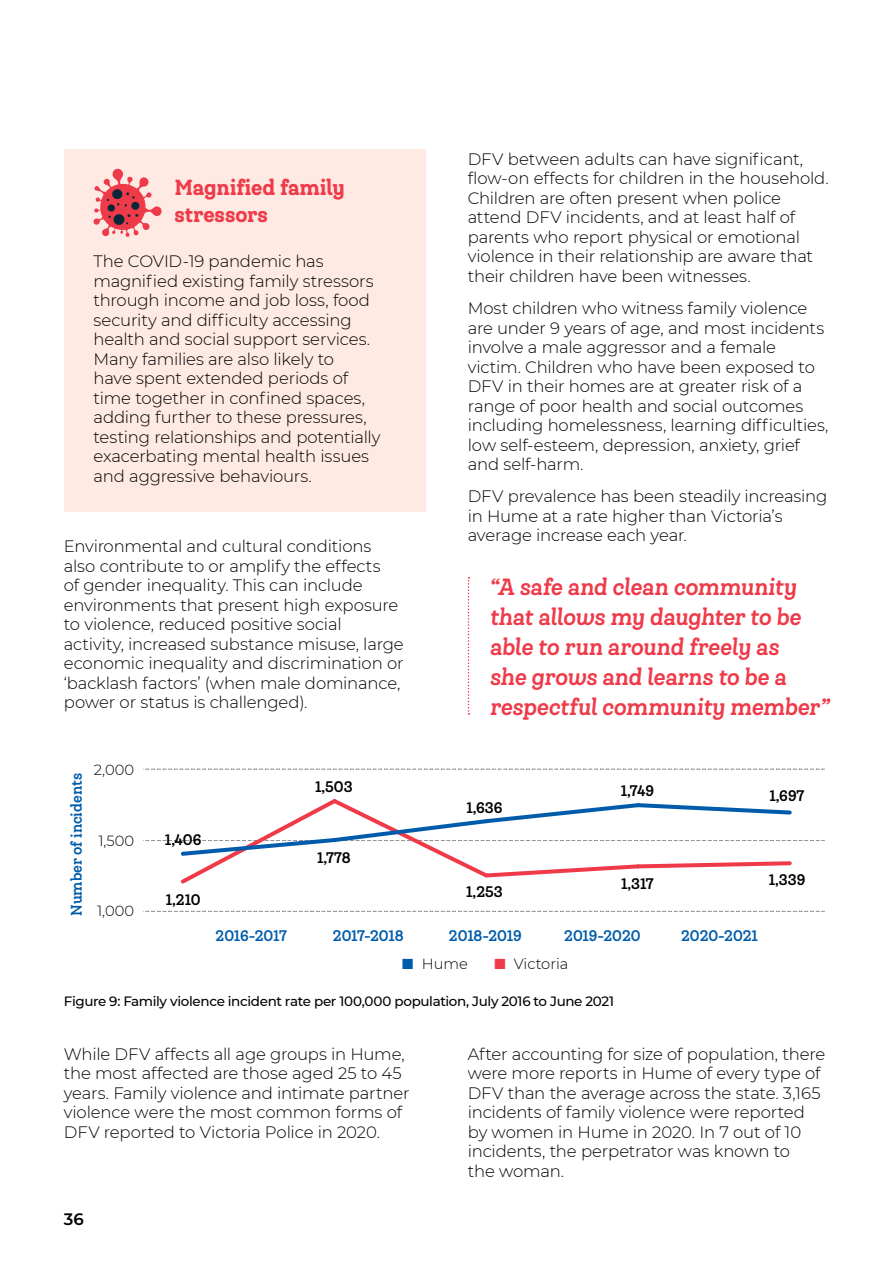
<style>
.page{position:relative;width:893px;height:1263px;background:#fff}
.page>*{position:absolute;margin:0;border:0;box-sizing:border-box;transform-origin:0 0}
.t1{font:italic 700 22.5px/30px "Queulat Cnd Alt Soft";letter-spacing:-.005em;color:#ef3a49}
.t2{font:900 21px/27px "Queulat Cnd Alt Soft";letter-spacing:-.005em;color:#ef3a49}
.t3{font:300 16.5px/19.5px "Montserrat";letter-spacing:-.01em;color:#000}
.t4{font:600 16.5px "Montserrat";color:#000}
.t5{font:700 14.7px "Queulat Cnd Alt Soft";color:#005cab}
.t6{font:700 14.7px "Queulat Cnd Alt Soft";color:#000}
.t7{font:300 14.7px "Montserrat";color:#000}
.t8{font:500 13.5px "Montserrat";letter-spacing:-.025em;color:#000}
.s1{color:#005cab}
.s2{color:#ef3a49}
</style>
<div class="page">
<div style="left:64px;top:149px;width:361px;height:362px;background:#fee9e3"></div>
<svg style="left:468px;top:577px;width:1px;height:138px"></svg>
<svg style="left:143px;top:911px;width:681px;height:1px"></svg>
<svg style="left:143px;top:769px;width:681px;height:1px"></svg>
<svg style="left:143px;top:799px;width:681px;height:85px"></svg>
<svg style="left:93px;top:169px;width:69px;height:68px"></svg>
<p class="t2" style="left:174px;top:174px;width:172px">Magnified family stressors</p>
<p class="t3" style="left:94px;top:251px;width:289px">The COVID-19 pandemic has magnified existing family stressors through income and job loss, food security and difficulty accessing health and social support services.<br>Many families are also likely to<br>have spent extended periods of time together in confined spaces, adding further to these pressures, testing relationships and potentially exacerbating mental health issues and aggressive behaviours.</p>
<p class="t3" style="left:64px;top:536px;width:341px">Environmental and cultural conditions also contribute to or amplify the effects<br>of gender inequality. This can include environments that present high exposure to violence, reduced positive social activity, increased substance misuse, large economic inequality and discrimination or ‘backlash factors’ (when male dominance, power or status is challenged).</p>
<p class="t5" style="left:67px;top:916px;width:144px;rotate:-90deg">Number of incidents</p>
<p class="t7" style="left:94px;top:760px;width:42px">2,000</p>
<p class="t7" style="left:98px;top:830px;width:37px">1,500</p>
<p class="t7" style="left:97px;top:901px;width:39px">1,000</p>
<p class="t6" style="left:165px;top:830px;width:38px">1,406</p>
<p class="t6" style="left:166px;top:889px;width:36px">1,210</p>
<p class="t6" style="left:315px;top:776px;width:39px">1,503</p>
<p class="t6" style="left:317px;top:848px;width:35px">1,778</p>
<p class="t3" style="left:468px;top:149px;width:362px">DFV between adults can have significant, flow-on effects for children in the household.<br>Children are often present when police attend DFV incidents, and at least half of parents who report physical or emotional violence in their relationship are aware that their children have been witnesses.</p>
<p class="t3" style="left:468px;top:298px;width:362px">Most children who witness family violence are under 9 years of age, and most incidents involve a male aggressor and a female victim. Children who have been exposed to DFV in their homes are at greater risk of a range of poor health and social outcomes including homelessness, learning difficulties, low self-esteem, depression, anxiety, grief and self-harm.</p>
<p class="t3" style="left:468px;top:486px;width:361px">DFV prevalence has been steadily increasing in Hume at a rate higher than Victoria’s average increase each year.</p>
<h1 class="t1" style="left:490px;top:571px;width:341px">“A safe and clean community that allows my daughter to be able to run around freely as<br>she grows and learns to be a respectful community member”</h1>
<p class="t6" style="left:466px;top:798px;width:38px">1,636</p>
<p class="t6" style="left:466px;top:882px;width:38px">1,253</p>
<p class="t6" style="left:621px;top:780px;width:35px">1,749</p>
<p class="t6" style="left:621px;top:873px;width:34px">1,317</p>
<p class="t6" style="left:770px;top:786px;width:36px">1,697</p>
<p class="t6" style="left:769px;top:870px;width:38px">1,339</p>
<p class="t5" style="left:216px;top:926px;width:73px">2016-2017</p>
<p class="t5" style="left:333px;top:926px;width:72px">2017-2018</p>
<p class="t5" style="left:449px;top:926px;width:74px">2018-2019</p>
<p class="t5" style="left:564px;top:926px;width:78px">2019-2020</p>
<p class="t5" style="left:681px;top:926px;width:78px">2020-2021</p>
<p class="t7" style="left:402px;top:954px;width:67px"><span class="s1">■</span> Hume</p>
<p class="t7" style="left:494px;top:954px;width:76px"><span class="s2">■</span> Victoria</p>
<p class="t8" style="left:64px;top:992px;width:552px">Figure 9: Family violence incident rate per 100,000 population, July 2016 to June 2021</p>
<p class="t3" style="left:64px;top:1044px;width:347px">While DFV affects all age groups in Hume, the most affected are those aged 25 to 45 years. Family violence and intimate partner violence were the most common forms of DFV reported to Victoria Police in 2020.</p>
<p class="t3" style="left:468px;top:1044px;width:359px">After accounting for size of population, there were more reports in Hume of every type of DFV than the average across the state. 3,165 incidents of family violence were reported by women in Hume in 2020. In 7 out of 10 incidents, the perpetrator was known to<br>the woman.</p>
<p class="t4" style="left:64px;top:1207px;width:22px">36</p>
</div>
